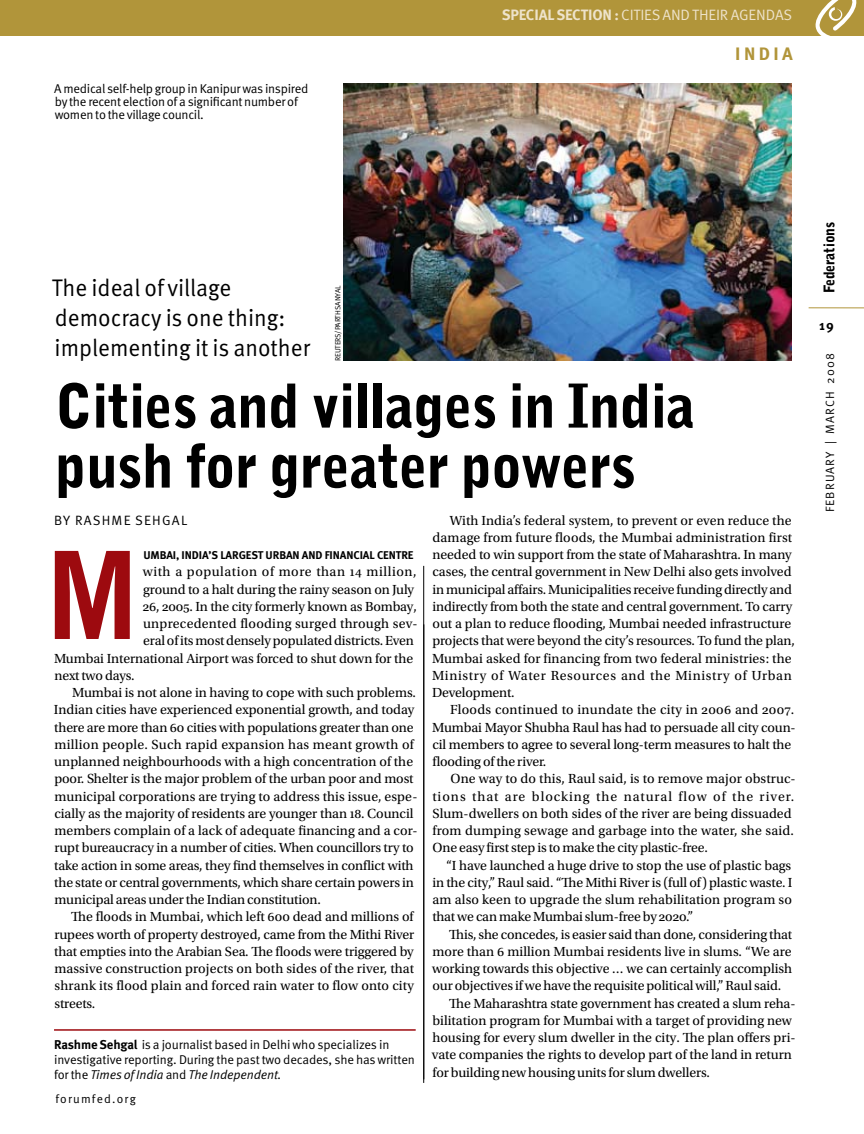
<style>
.page{position:relative;width:864px;height:1134px;background:#fff}
.page>*{position:absolute;margin:0;border:0;box-sizing:border-box;transform-origin:0 0}
.t1{font:900 120px "Bell Gothic Std";color:#9d0a0f;scale:.9 1}
.t2{font:900 60px/60px "Bell Gothic Std";letter-spacing:-.01em;color:#000;scale:.95 1}
.t3{font:24px/30px "Meta OT";color:#000;scale:.95 1}
.t4{font:700 18px "Meta OT";color:#b1953a}
.t5{font:700 15px "Meta OT";letter-spacing:-.01em;color:#eee3cb}
.t6{font:15px "Meta OT";letter-spacing:.06em;color:#eee3cb}
.t7{font:900 14.7px "Bell Gothic Std";letter-spacing:-.015em;color:#000;scale:.95 1}
.t8{font:13.8px/17.2px "Utopia Std";letter-spacing:-.005em;color:#000}
.t9{font:13.8px "Utopia Std";letter-spacing:.02em;color:#000}
.t10{font:13.8px "Utopia Std";letter-spacing:.04em;color:#000}
.t11{font:13.5px "Meta OT";letter-spacing:.09em;color:#000}
.t12{font:700 13.5px "Meta OT";color:#000}
.t13{font:12.75px/15px "Meta OT";letter-spacing:-.02em;color:#000}
.t14{font:12px "Meta OT";letter-spacing:.09em;color:#000}
.t15{font:700 11.25px "Meta OT";color:#000}
.t16{font:7.5px "Meta OT";letter-spacing:-.02em;color:#000}
.s1{font-weight:400}
.s2{font-weight:700}
.s3{font-style:italic}
</style>
<div class="page">
<div style="left:0;top:0;width:864px;height:36px;background:#b1953a"></div>
<hr style="left:809px;top:307px;width:55px;height:1px;background:#b1953a">
<hr style="left:424px;top:624px;width:1px;height:455px;background:#000">
<hr style="left:423px;top:566px;width:1px;height:517px;background:#000">
<hr style="left:54px;top:1029px;width:362px;height:2px;background:#9d0a0f">
<img style="left:344px;top:83px;width:447px;height:278px">
<svg style="left:815px;top:0;width:42px;height:36px"></svg>
<p class="t13" style="left:54px;top:82px;width:256px;line-height:12.8px">A medical self-help group in Kanipur was inspired by the recent election of a significant number of women to the village council.</p>
<p class="t5" style="left:502px;top:6px;width:135px">SPECIAL SECTION : <span class="s1">Cities</span></p>
<p class="t6" style="left:663px;top:6px;width:78px">and their agen</p>
<p class="t6" style="left:766px;top:6px;width:19px">das</p>
<h3 class="t4" style="left:735px;top:43px;width:13px">INDIA</h3>
<h3 class="t3" style="left:52px;top:273px;width:274px">The ideal of village democracy is one thing: implementing it is another</h3>
<p class="t16" style="left:333px;top:361px;width:77px;rotate:-90deg">REUTERS/Parth Sanyal</p>
<h2 class="t2" style="left:55px;top:377px;width:675px">Cities and villages in India push for greater powers</h2>
<p class="t11" style="left:54px;top:512px;width:133px">By RASHME SEHGAL</p>
<p class="t15" style="left:143px;top:548px;width:8px">UMBAI</p>
<p class="t15" style="left:176px;top:548px;width:16px">, INDIA</p>
<p class="t15" style="left:209px;top:548px;width:44px">’S LARGEST</p>
<p class="t15" style="left:266px;top:548px;width:8px">URBAN</p>
<p class="t15" style="left:302px;top:548px;width:8px">AND</p>
<p class="t15" style="left:325px;top:548px;width:7px">FINANCIAL</p>
<p class="t15" style="left:377px;top:548px;width:8px">CENTR</p>
<p class="t15" style="left:408px;top:548px;width:7px">E</p>
<p class="t10" style="left:143px;top:565px;width:275px">with a population of more than 14 million,</p>
<p class="t8" style="left:143px;top:581px;width:273px">ground to a halt during the rainy season on July</p>
<p class="t8" style="left:143px;top:598px;width:276px">26, 2005. In the city formerly known as Bombay,</p>
<p class="t9" style="left:143px;top:616px;width:276px">unprecedented flooding surged through sev-</p>
<p class="t8" style="left:143px;top:633px;width:272px">eral of its most densely populated districts. Even</p>
<p class="t8" style="left:54px;top:650px;width:361px">Mumbai International Airport was forced to shut down for the</p>
<p class="t8" style="left:54px;top:667px;width:82px">next two days.</p>
<p class="t8" style="left:72px;top:684px;width:345px">Mumbai is not alone in having to cope with such problems.</p>
<p class="t8" style="left:54px;top:702px;width:362px">Indian cities have experienced exponential growth, and today</p>
<p class="t8" style="left:54px;top:719px;width:361px">there are more than 60 cities with populations greater than one</p>
<p class="t9" style="left:54px;top:737px;width:361px">million people. Such rapid expansion has meant growth of</p>
<p class="t8" style="left:54px;top:753px;width:360px">unplanned neighbourhoods with a high concentration of the</p>
<p class="t8" style="left:54px;top:771px;width:361px">poor. Shelter is the major problem of the urban poor and most</p>
<p class="t8" style="left:54px;top:788px;width:365px">municipal corporations are trying to address this issue, espe-</p>
<p class="t8" style="left:54px;top:805px;width:361px">cially as the majority of residents are younger than 18. Council</p>
<p class="t8" style="left:54px;top:822px;width:365px">members complain of a lack of adequate financing and a cor-</p>
<p class="t8" style="left:54px;top:840px;width:361px">rupt bureaucracy in a number of cities. When councillors try to</p>
<p class="t8" style="left:54px;top:857px;width:361px">take action in some areas, they find themselves in conflict with</p>
<p class="t8" style="left:54px;top:874px;width:361px">the state or central governments, which share certain powers in</p>
<p class="t8" style="left:54px;top:891px;width:268px">municipal areas under the Indian constitution.</p>
<p class="t8" style="left:71px;top:909px;width:344px">The floods in Mumbai, which left 600 dead and millions of</p>
<p class="t8" style="left:54px;top:926px;width:361px">rupees worth of property destroyed, came from the Mithi River</p>
<p class="t8" style="left:54px;top:943px;width:361px">that empties into the Arabian Sea. The floods were triggered by</p>
<p class="t8" style="left:54px;top:960px;width:361px">massive construction projects on both sides of the river, that</p>
<p class="t8" style="left:55px;top:978px;width:361px">shrank its flood plain and forced rain water to flow onto city</p>
<p class="t8" style="left:55px;top:995px;width:42px">streets.</p>
<h1 class="t1" style="left:44px;top:526px;width:108px">M</h1>
<p class="t13" style="left:54px;top:1037px;width:362px"><span class="s2">RASHME SEHGAL</span> is a journalist based in Delhi who specializes in investigative reporting. D uring the past two decades, she has written for the <span class="s3">Times of India</span> and <span class="s3">The Independent.</span></p>
<p class="t14" style="left:56px;top:1091px;width:82px">forumfed.org</p>
<p class="t8" style="left:432px;top:512px;width:364px;text-indent:18px">With India’s federal system, to prevent or even reduce the damage from future floods, the Mumbai administration first needed to win support from the state of Maharashtra. In many cases, the central government in New Delhi also gets involved in municipal affairs. Municipalities receive funding directly and indirectly from both the state and central government. To carry out a plan to reduce flooding, Mumbai needed infrastructure projects that were beyond the city’s resources. To fund the plan, Mumbai asked for financing from two federal ministries: the Ministry of Water Resources and the Ministry of Urban Development.</p>
<p class="t8" style="left:432px;top:702px;width:365px;text-indent:18px">Floods continued to inundate the city in 2006 and 2007.<br>Mumbai Mayor Shubha Raul has had to persuade all city coun&shy;cil members to agree to several long-term measures to halt the flooding of the river.</p>
<p class="t8" style="left:432px;top:771px;width:365px;text-indent:18px">One way to do this, Raul said, is to remove major obstruc&shy;tions that are blocking the natural flow of the river.<br>Slum-dwellers on both sides of the river are being dissuaded from dumping sewage and garbage into the water, she said.<br>One easy first step is to make the city plastic-free.</p>
<p class="t8" style="left:432px;top:857px;width:362px;text-align:justify;text-indent:14px">“I have launched a huge drive to stop the use of plastic bags in the city,” Raul said. “The Mithi River is (full of) plastic waste. I am also keen to upgrade the slum rehabilitation program so that we can make Mumbai slum-free by 2020.”</p>
<p class="t8" style="left:449px;top:926px;width:344px">This, she concedes, is easier said than done, considering that</p>
<p class="t8" style="left:433px;top:943px;width:361px">more than 6 million Mumbai residents live in slums. “We are</p>
<p class="t8" style="left:432px;top:960px;width:361px">working towards this objective … we can certainly accomplish</p>
<p class="t8" style="left:433px;top:978px;width:350px">our objectives if we have the requisite political will,” Raul said.</p>
<p class="t8" style="left:449px;top:995px;width:348px">The Maharashtra state government has created a slum reha-</p>
<p class="t8" style="left:432px;top:1012px;width:361px">bilitation program for Mumbai with a target of providing new</p>
<p class="t8" style="left:432px;top:1029px;width:365px">housing for every slum dweller in the city. The plan offers pri-</p>
<p class="t8" style="left:432px;top:1047px;width:361px">vate companies the rights to develop part of the land in return</p>
<p class="t8" style="left:432px;top:1064px;width:279px">for building new housing units for slum dwellers.</p>
<p class="t7" style="left:821px;top:293px;width:76px;rotate:-90deg">Federations</p>
<p class="t12" style="left:819px;top:317px;width:16px">19</p>
<p class="t14" style="left:823px;top:512px;width:160px;rotate:-90deg">FEBRUARY | MARCH 2008</p>
</div>
